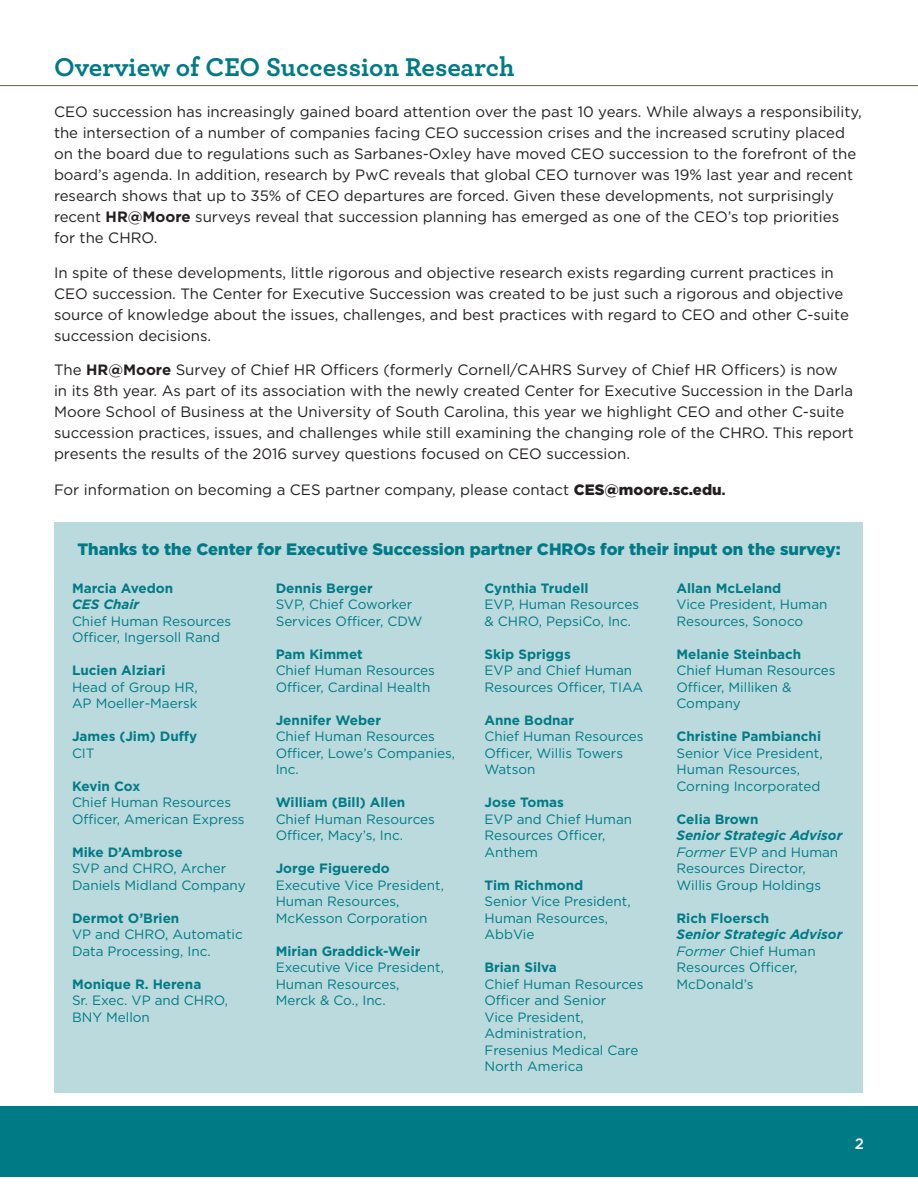
<style>
.page{position:relative;width:918px;height:1188px;background:#fff}
.page>*{position:absolute;margin:0;border:0;box-sizing:border-box;transform-origin:0 0}
.t1{font:700 27px "Archer";color:#007b85}
.t2{font:900 16.5px "Gotham";color:#007b85}
.t3{font:15px/21px "Gotham";color:#231f20}
.t4{font:500 15px "Gotham";color:#fff}
.t5{font:13.5px/16.5px "Gotham";color:#007b85}
.t6{font:700 13.5px/16.5px "Gotham";color:#007b85}
.t7{font:italic 700 13.5px/16.5px "Gotham";color:#007b85}
.t8{font:700 13.5px "Gotham";letter-spacing:-.02em;color:#007b85}
.s1{font-weight:700}
.s2{font-weight:900}
.s3{font-style:italic}
.s4{font-style:normal}
</style>
<div class="page">
<div style="left:0;top:1106px;width:918px;height:71px;background:#007b85"></div>
<div style="left:55px;top:523px;width:808px;height:570px;background:#badade"></div>
<hr style="left:0;top:85px;width:918px;height:1px;background:#685d49">
<p class="t1" style="left:54px;top:46px;width:462px">Overview of CEO Succession Research</p>
<p class="t3" style="left:54px;top:101px;width:809px">CEO succession has increasingly gained board attention over the past 10 years. While always a responsibility, the intersection of a number of companies facing CEO succession crises and the increased scrutiny placed on the board due to regulations such as Sarbanes-Oxley have moved CEO succession to the forefront of the board’s agenda. In addition, research by PwC reveals that global CEO turnover was 19% last year and recent research shows that up to 35% of CEO departures are forced. Given these developments, not surprisingly recent <span class="s1">HR@Moore</span> surveys reveal that succession planning has emerged as one of the CEO’s top priorities for the CHRO.</p>
<p class="t3" style="left:54px;top:262px;width:796px">In spite of these developments, little rigorous and objective research exists regarding current practices in CEO succession. The Center for Executive Succession was created to be just such a rigorous and objective source of knowledge about the issues, challenges, and best practices with regard to CEO and other C-suite succession decisions.</p>
<p class="t3" style="left:54px;top:359px;width:801px">The <span class="s1">HR@Moore</span> Survey of Chief HR Officers (formerly Cornell/CAHRS Survey of Chief HR Officers) is now in its 8th year. As part of its association with the newly created Center for Executive Succession in the Darla Moore School of Business at the University of South Carolina, this year we highlight CEO and other C-suite succession practices, issues, and challenges while still examining the changing role of the CHRO. This report presents the results of the 2016 survey questions focused on CEO succession.</p>
<p class="t3" style="left:54px;top:479px;width:673px">For information on becoming a CES partner company, please contact <span class="s2">CES@moore.sc.edu</span><span class="s1">.</span></p>
<p class="t2" style="left:77px;top:538px;width:765px">Thanks to the Center for Executive Succession partner CHROs for their input on the survey:</p>
<p class="t6" style="left:72px;top:580px;width:103px">Marcia Avedon<br><span class="s3">CES Chair</span></p>
<p class="t5" style="left:72px;top:613px;width:161px">Chief Human Resources<br>Officer, Ingersoll Rand</p>
<p class="t6" style="left:72px;top:662px;width:95px">Lucien Alziari</p>
<p class="t5" style="left:72px;top:679px;width:127px">Head of Group HR,<br>AP Moeller-Maersk</p>
<p class="t6" style="left:72px;top:728px;width:127px">James (Jim) Duffy</p>
<p class="t5" style="left:72px;top:745px;width:24px">CIT</p>
<p class="t8" style="left:72px;top:777px;width:70px">Kevin Cox</p>
<p class="t5" style="left:72px;top:794px;width:174px">Chief Human Resources<br>Officer, American Express</p>
<p class="t6" style="left:72px;top:844px;width:112px">Mike D’Ambrose</p>
<p class="t5" style="left:72px;top:860px;width:175px">SVP and CHRO, Archer<br>Daniels Midland Company</p>
<p class="t6" style="left:72px;top:910px;width:109px">Dermot O’Brien</p>
<p class="t5" style="left:72px;top:926px;width:172px">VP and CHRO, Automatic<br>Data Processing, Inc.</p>
<p class="t6" style="left:72px;top:976px;width:131px">Monique R. Herena</p>
<p class="t5" style="left:72px;top:992px;width:158px">Sr. Exec. VP and CHRO,<br>BNY Mellon</p>
<p class="t6" style="left:276px;top:580px;width:99px">Dennis Berger</p>
<p class="t5" style="left:276px;top:596px;width:148px">SVP, Chief Coworker<br>Services Officer, CDW</p>
<p class="t6" style="left:276px;top:646px;width:89px">Pam Kimmet</p>
<p class="t5" style="left:276px;top:662px;width:161px">Chief Human Resources<br>Officer, Cardinal Health</p>
<p class="t6" style="left:276px;top:712px;width:107px">Jennifer Weber</p>
<p class="t5" style="left:276px;top:728px;width:181px">Chief Human Resources<br>Officer, Lowe’s Companies,<br>Inc.</p>
<p class="t6" style="left:276px;top:794px;width:131px">William (Bill) Allen</p>
<p class="t5" style="left:276px;top:811px;width:161px">Chief Human Resources<br>Officer, Macy’s, Inc.</p>
<p class="t6" style="left:276px;top:860px;width:116px">Jorge Figueredo</p>
<p class="t5" style="left:276px;top:877px;width:170px">Executive Vice President,<br>Human Resources,<br>McKesson Corporation</p>
<p class="t6" style="left:276px;top:943px;width:146px">Mirian Graddick-Weir</p>
<p class="t5" style="left:276px;top:959px;width:170px">Executive Vice President,<br>Human Resources,<br>Merck &amp; Co., Inc.</p>
<p class="t6" style="left:484px;top:580px;width:106px">Cynthia Trudell</p>
<p class="t5" style="left:484px;top:596px;width:156px">EVP, Human Resources &amp; CHRO, PepsiCo, Inc.</p>
<p class="t6" style="left:484px;top:646px;width:88px">Skip Spriggs</p>
<p class="t5" style="left:484px;top:662px;width:160px">EVP and Chief Human<br>Resources Officer, TIAA</p>
<p class="t6" style="left:484px;top:712px;width:91px">Anne Bodnar</p>
<p class="t5" style="left:484px;top:728px;width:161px">Chief Human Resources<br>Officer, Willis Towers<br>Watson</p>
<p class="t6" style="left:484px;top:794px;width:81px">Jose Tomas</p>
<p class="t5" style="left:484px;top:811px;width:149px">EVP and Chief Human<br>Resources Officer,<br>Anthem</p>
<p class="t6" style="left:484px;top:877px;width:100px">Tim Richmond</p>
<p class="t5" style="left:484px;top:893px;width:148px">Senior Vice President,<br>Human Resources,<br>AbbVie</p>
<p class="t6" style="left:484px;top:959px;width:74px">Brian Silva</p>
<p class="t5" style="left:484px;top:976px;width:161px">Chief Human Resources<br>Officer and Senior<br>Vice President,<br>Administration,<br>Fresenius Medical Care<br>North America</p>
<p class="t6" style="left:676px;top:580px;width:106px">Allan McLeland</p>
<p class="t5" style="left:676px;top:596px;width:153px">Vice President, Human<br>Resources, Sonoco</p>
<p class="t6" style="left:676px;top:646px;width:126px">Melanie Steinbach</p>
<p class="t5" style="left:676px;top:662px;width:161px">Chief Human Resources<br>Officer, Milliken &amp;<br>Company</p>
<p class="t6" style="left:676px;top:728px;width:146px">Christine Pambianchi</p>
<p class="t5" style="left:676px;top:745px;width:148px">Senior Vice President,<br>Human Resources,<br>Corning Incorporated</p>
<p class="t7" style="left:676px;top:811px;width:167px"><span class="s4">Celia Brown<br></span>Senior Strategic Advisor</p>
<p class="t5" style="left:676px;top:844px;width:163px"><span class="s3">Former</span> EVP and Human<br>Resources Director,<br>Willis Group Holdings</p>
<p class="t7" style="left:677px;top:910px;width:167px"><span class="s4">Rich Floersch<br></span>Senior Strategic Advisor</p>
<p class="t5" style="left:676px;top:943px;width:141px"><span class="s3">Former</span> Chief Human<br>Resources Officer,<br>McDonald’s</p>
<p class="t4" style="left:855px;top:1134px;width:11px">2</p>
</div>
